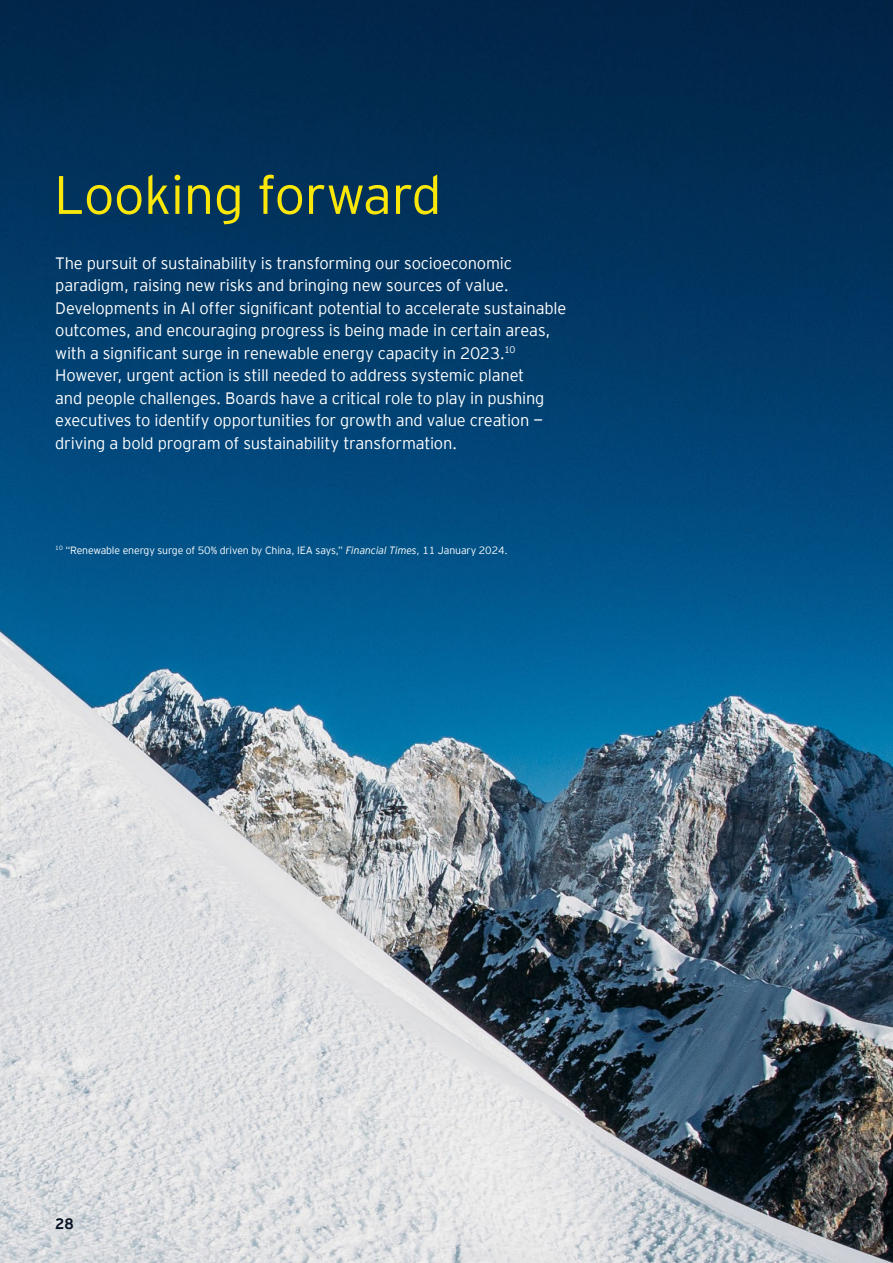
<style>
.page{position:relative;width:893px;height:1263px;background:#fff}
.page>*{position:absolute;margin:0;border:0;box-sizing:border-box;transform-origin:0 0}
.Headline{font:300 54px "EY Interstate";letter-spacing:-.01em;color:#fbe709}
.Body_copy{font:300 16.5px/22.5px "EY Interstate";letter-spacing:-.015em;color:#fff}
.t1{font:700 15px "EY Interstate";color:#071224}
.Caption_copy{font:300 10.5px "EY Interstate";letter-spacing:-.01em;color:#fff}
.s1{font-style:italic}
</style>
<div class="page">
<img style="left:0;top:0;width:893px;height:1263px">
<p class="Headline" style="left:54px;top:156px;width:389px">Looking forward</p>
<p class="Body_copy" style="left:55px;top:250px;width:513px">The pursuit of sustainability is transforming our socioeconomic paradigm, raising new risks and bringing new sources of value.<br>Developments in AI offer significant potential to accelerate sustainable outcomes, and encouraging progress is being made in certain areas, with a significant surge in renewable energy capacity in 2023.<sup>10<br></sup>However, urgent action is still needed to address systemic planet<br>and people challenges. Boards have a critical role to play in pushing executives to identify opportunities for growth and value creation — driving a bold program of sustainability transformation.</p>
<p class="Caption_copy" style="left:55px;top:542px;width:454px"><sup>10</sup> “Renewable energy surge of 50% driven by China, IEA says,” <span class="s1">Financial Times</span>, 11 January 2024.</p>
<p class="t1" style="left:55px;top:1212px;width:20px">28</p>
</div>
